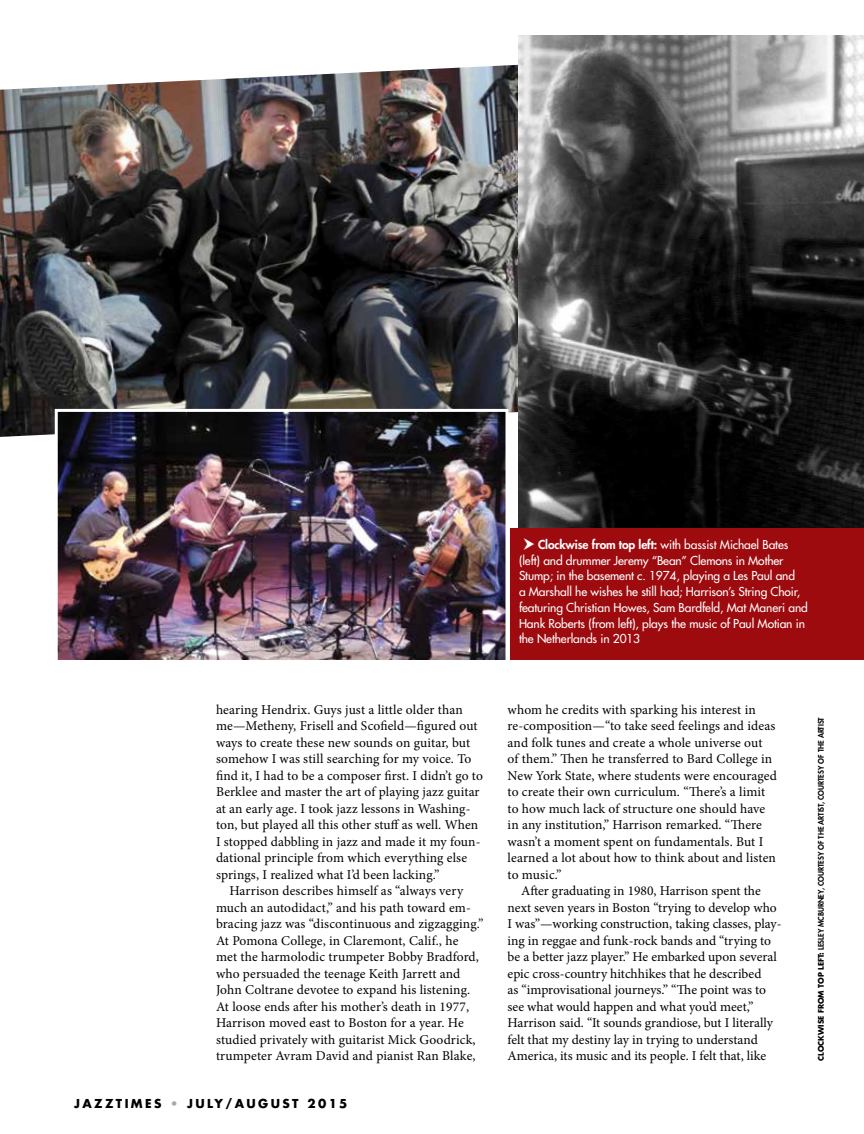
<style>
.page{position:relative;width:864px;height:1134px;background:#fff}
.page>*{position:absolute;margin:0;border:0;box-sizing:border-box;transform-origin:0 0}
.t1{font:13.5px/16.5px "Minion Pro";letter-spacing:.005em;color:#000}
.t2{font:500 12px/15.8px "Futura Std";letter-spacing:-.01em;color:#fff}
.t3{font:700 12px "Futura Std";letter-spacing:.2em;color:#000}
.t4{font:800 7.5px "Futura Std";letter-spacing:-.01em;color:#000}
.s1{color:#a7a9ac}
.s2{font-weight:800}
.s3{font-weight:700}
</style>
<div class="page">
<img style="left:0;top:64px;width:518px;height:373px">
<img style="left:518px;top:36px;width:346px;height:492px">
<div style="left:510px;top:528px;width:354px;height:132px;background:#9e0b0f"></div>
<img style="left:59px;top:413px;width:445px;height:246px">
<div style="left:55px;top:409px;width:453px;height:254px;border:3px solid #fff"></div>
<p class="t1" style="left:216px;top:702px;width:269px">hearing Hendrix. Guys just a little older than me—Metheny, Frisell and Scofield—figured out ways to create these new sounds on guitar, but somehow I was still searching for my voice. To find it, I had to be a composer first. I didn’t go to Berklee and master the art of playing jazz guitar at an early age. I took jazz lessons in Washing&shy;ton, but played all this other stuff as well. When I stopped dabbling in jazz and made it my foun&shy;dational principle from which everything else springs, I realized what I’d been lacking.”</p>
<p class="t1" style="left:216px;top:883px;width:269px;text-indent:14px">Harrison describes himself as “always very much an autodidact,” and his path toward em&shy;bracing jazz was “discontinuous and zigzagging.” At Pomona College, in Claremont, Calif., he<br>met the harmolodic trumpeter Bobby Bradford, who persuaded the teenage Keith Jarrett and John Coltrane devotee to expand his listening.<br>At loose ends after his mother’s death in 1977, Harrison moved east to Boston for a year. He studied privately with guitarist Mick Goodrick, trumpeter Avram David and pianist Ran Blake,</p>
<p class="t3" style="left:74px;top:1096px;width:275px">JAZZTIMES <span class="s1">•</span> JULY/AUGUST 2015</p>
<p class="t2" style="left:519px;top:537px;width:290px;text-indent:19px"><span class="s2">Clockwise from top left:</span> with bassist Michael Bates (left) and drummer Jeremy “Bean” Clemons in Mother Stump; in the basement c. 1974, playing a Les Paul and<br>a Marshall he wishes he still had; Harrison’s String Choir, featuring Christian Howes, Sam Bardfeld, Mat Maneri and Hank Roberts (from left), plays the music of Paul Motian in the Netherlands in 2013</p>
<p class="t1" style="left:508px;top:701px;width:271px">whom he credits with sparking his interest in re-composition—“to take seed feelings and ideas and folk tunes and create a whole universe out<br>of them.” Then he transferred to Bard College in New York State, where students were encouraged to create their own curriculum. “There’s a limit to how much lack of structure one should have in any institution,” Harrison remarked. “There wasn’t a moment spent on fundamentals. But I learned a lot about how to think about and listen to music.”</p>
<p class="t1" style="left:508px;top:883px;width:275px;text-indent:14px">After graduating in 1980, Harrison spent the next seven years in Boston “trying to develop who I was”—working construction, taking classes, play&shy;ing in reggae and funk-rock bands and “trying to be a better jazz player.” He embarked upon several epic cross-country hitchhikes that he described<br>as “improvisational journeys.” “The point was to see what would happen and what you’d meet,” Harrison said. “It sounds grandiose, but I literally felt that my destiny lay in trying to understand America, its music and its people. I felt that, like</p>
<p class="t4" style="left:816px;top:1061px;width:345px;rotate:-90deg"><span class="s3">CLOCKWISE FROM TOP LEFT:</span> LESLEY MCBURNEY, COURTESY OF THE ARTIST, COURTESY OF THE ARTIST</p>
</div>
